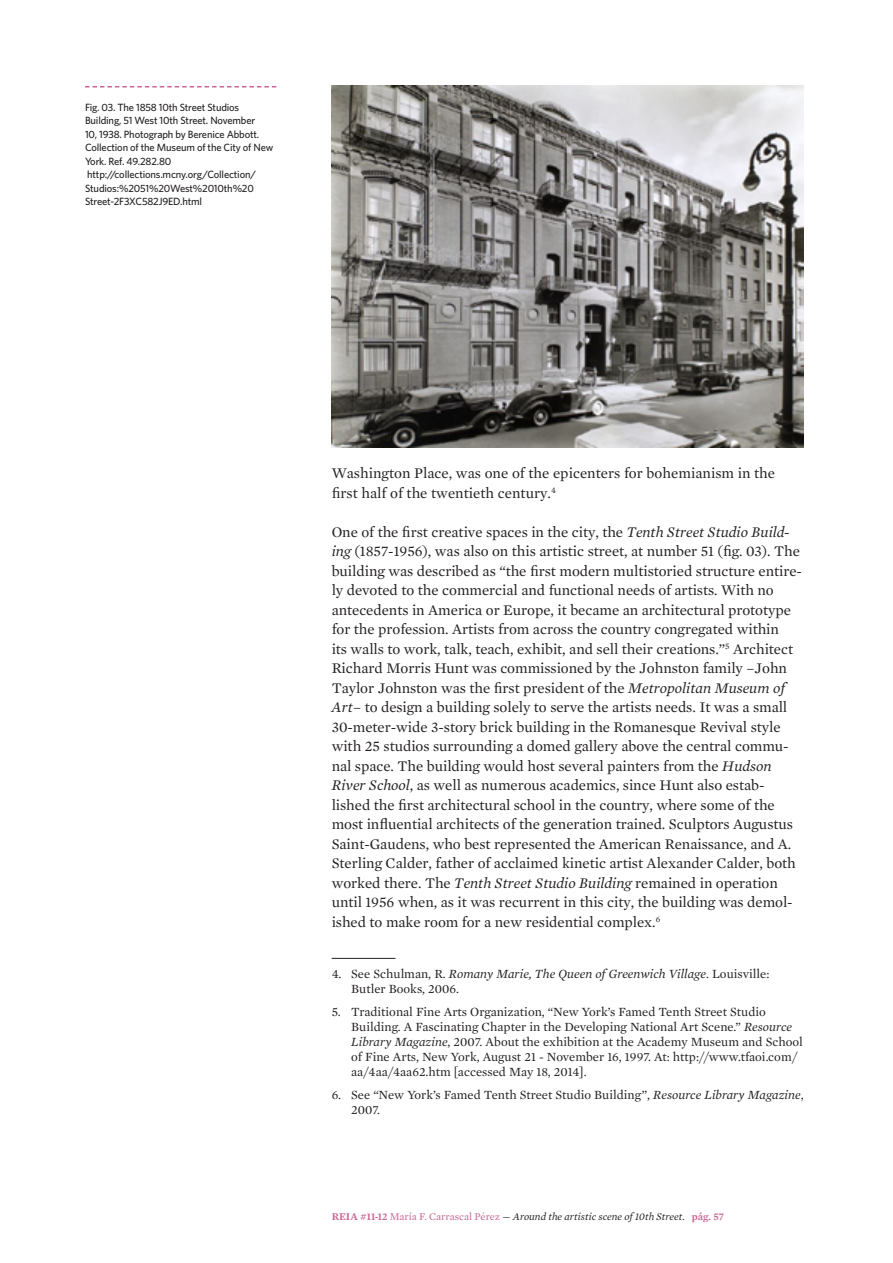
<style>
.page{position:relative;width:893px;height:1263px;background:#fff}
.page>*{position:absolute;margin:0;border:0;box-sizing:border-box;transform-origin:0 0}
.t1{font:15px/19.5px "Mercury Text G1";letter-spacing:-.005em;color:#231f20}
.t2{font:12.75px/15px "Mercury Text G1";color:#231f20}
.t3{font:500 10.5px/13.5px "Whitney";letter-spacing:-.015em;color:#231f20}
.t4{font:italic 10.5px "Mercury Text G1";color:#231f20}
.s1{font-style:italic}
.s2{font-weight:600;font-style:normal;color:#c76694}
.s3{font-style:normal;color:#c76694}
</style>
<div class="page">
<hr style="left:332px;top:958px;width:63px;height:1px;background:#231f20">
<svg style="left:85px;top:86px;width:191px;height:1px"></svg>
<img style="left:332px;top:86px;width:472px;height:362px">
<p class="t3" style="left:85px;top:100px;width:190px">Fig. 03. The 1858 10th Street Studios Building, 51 West 10th Street. November<br>10, 1938. Photograph by Berenice Abbott.<br>Collection of the Museum of the City of New York. Ref. 49.282.80 http://collections.mcny.org/Collection/ Studios:%2051%20West%2010th%20<br>Street-2F3XC582J9ED.html</p>
<p class="t1" style="left:332px;top:464px;width:445px">Washington Place, was one of the epicenters for bohemianism in the first half of the twentieth century.<sup>4</sup></p>
<p class="t1" style="left:332px;top:522px;width:472px">One of the first creative spaces in the city, the <span class="s1">Tenth Street Studio Build&shy;ing</span> (1857-1956), was also on this artistic street, at number 51 (fig. 03). The building was described as “the first modern multistoried structure entire&shy;ly devoted to the commercial and functional needs of artists. With no antecedents in America or Europe, it became an architectural prototype for the profession. Artists from across the country congregated within<br>its walls to work, talk, teach, exhibit, and sell their creations.”<sup>5</sup> Architect Richard Morris Hunt was commissioned by the Johnston family –John Taylor Johnston was the first president of the <span class="s1">Metropolitan Museum of Art</span>– to design a building solely to serve the artists needs. It was a small 30-meter-wide 3-story brick building in the Romanesque Revival style with 25 studios surrounding a domed gallery above the central commu&shy;nal space. The building would host several painters from the <span class="s1">Hudson River School</span>, as well as numerous academics, since Hunt also estab&shy;lished the first architectural school in the country, where some of the most influential architects of the generation trained. Sculptors Augustus Saint-Gaudens, who best represented the American Renaissance, and A.<br>Sterling Calder, father of acclaimed kinetic artist Alexander Calder, both worked there. The <span class="s1">Tenth Street Studio Building</span> remained in operation until 1956 when, as it was recurrent in this city, the building was demol&shy;ished to make room for a new residential complex.<sup>6</sup></p>
<p class="t2" style="left:351px;top:966px;width:420px;text-indent:-19px">4. See Schulman, R. <span class="s1">Romany Marie, The Queen of Greenwich Village</span>. Louisville:<br>Butler Books, 2006.</p>
<p class="t2" style="left:351px;top:1004px;width:453px;text-indent:-19px">5. Traditional Fine Arts Organization, “New York’s Famed Tenth Street Studio Building. A Fascinating Chapter in the Developing National Art Scene.” <span class="s1">Resource Library Magazine</span>, 2007. About the exhibition at the Academy Museum and School of Fine Arts, New York, August 21 - November 16, 1997. At: http://www.tfaoi.com/ aa/4aa/4aa62.htm [accessed May 18, 2014].</p>
<p class="t2" style="left:351px;top:1087px;width:454px;text-indent:-19px">6. See “New York’s Famed Tenth Street Studio Building”, <span class="s1">Resource Library Magazine</span>,<br>2007.</p>
<p class="t4" style="left:332px;top:1210px;width:394px"><span class="s2">REIA #11-12</span> <span class="s3">María F. Carrascal Pérez</span> — Around the artistic scene of 10th Street. <span class="s2">pág. 57</span></p>
</div>
